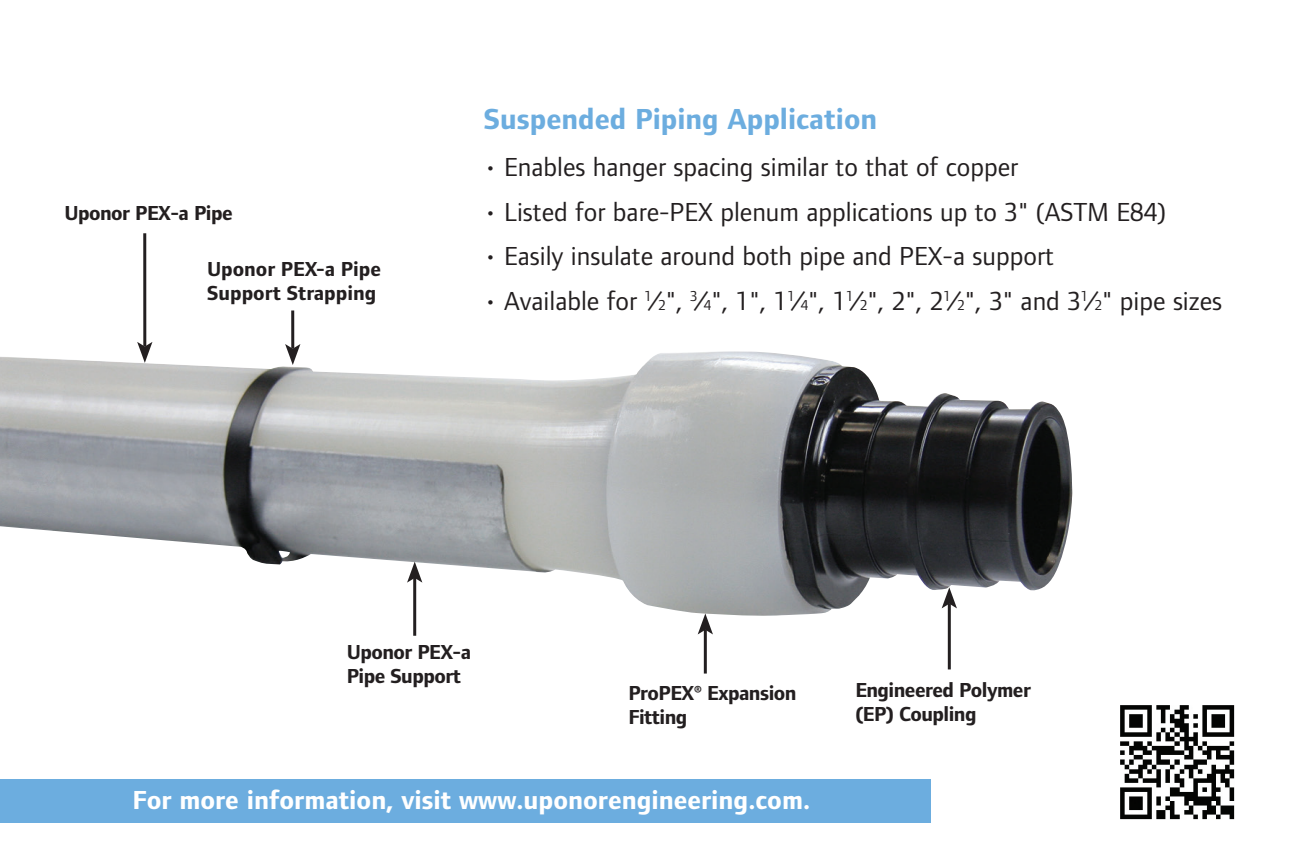
<style>
.page{position:relative;width:1296px;height:864px;background:#fff}
.page>*{position:absolute;margin:0;border:0;box-sizing:border-box;transform-origin:0 0}
.t1{font:700 30px "Foundry Form Sans";color:#6caddf}
.t2{font:27px "Foundry Form Sans";color:#231f20}
.t3{font:700 27px "Foundry Form Sans";color:#fff}
.PhotoCaptions{font:700 21px/24px "Foundry Form Sans";letter-spacing:-.025em;color:#231f20}
.Figure_10_11{font:700 21px/24px "Foundry Form Sans";color:#231f20}
.s1{font-size:14.7px}
</style>
<div class="page">
<img style="left:0;top:351px;width:1072px;height:266px">
<div style="left:0;top:779px;width:931px;height:44px;background:#6caddf"></div>
<hr style="left:413px;top:578px;width:3px;height:58px;background:#231f20">
<svg style="left:407px;top:562px;width:15px;height:21px"></svg>
<hr style="left:704px;top:630px;width:3px;height:44px;background:#231f20">
<svg style="left:698px;top:613px;width:15px;height:21px"></svg>
<hr style="left:143px;top:233px;width:3px;height:113px;background:#231f20">
<svg style="left:137px;top:342px;width:15px;height:21px"></svg>
<hr style="left:291px;top:311px;width:3px;height:38px;background:#231f20">
<svg style="left:285px;top:344px;width:15px;height:21px"></svg>
<hr style="left:948px;top:604px;width:3px;height:65px;background:#231f20">
<svg style="left:942px;top:587px;width:15px;height:21px"></svg>
<img style="left:1120px;top:705px;width:115px;height:115px">
<p class="PhotoCaptions" style="left:64px;top:201px;width:170px">Uponor PEX-a Pipe</p>
<p class="Figure_10_11" style="left:207px;top:257px;width:175px">Uponor PEX-a Pipe<br>Support Strapping</p>
<p class="t1" style="left:484px;top:102px;width:395px">Suspended Piping Application</p>
<p class="t2" style="left:484px;top:152px;width:536px">• Enables hanger spacing similar to that of copper</p>
<p class="t2" style="left:484px;top:196px;width:684px">• Listed for bare-PEX plenum applications up to 3" (ASTM E84)</p>
<p class="t2" style="left:484px;top:241px;width:572px">• Easily insulate around both pipe and PEX-a support</p>
<p class="t2" style="left:484px;top:285px;width:740px">• Available for <sup>1</sup>⁄<span class="s1">2</span>", <sup>3</sup>⁄<span class="s1">4</span>", 1", 1<sup>1</sup>⁄<span class="s1">4</span>", 1<sup>1</sup>⁄<span class="s1">2</span>", 2", 2<sup>1</sup>⁄<span class="s1">2</span>", 3" and 3<sup>1</sup>⁄<span class="s1">2</span>" pipe sizes</p>
<p class="PhotoCaptions" style="left:347px;top:640px;width:126px">Uponor PEX-a<br>Pipe Support</p>
<p class="PhotoCaptions" style="left:628px;top:681px;width:170px">ProPEX® Expansion<br>Fitting</p>
<p class="PhotoCaptions" style="left:855px;top:678px;width:177px">Engineered Polymer (EP) Coupling</p>
<p class="t3" style="left:132px;top:785px;width:679px">For more information, visit www.uponorengineering.com.</p>
</div>
